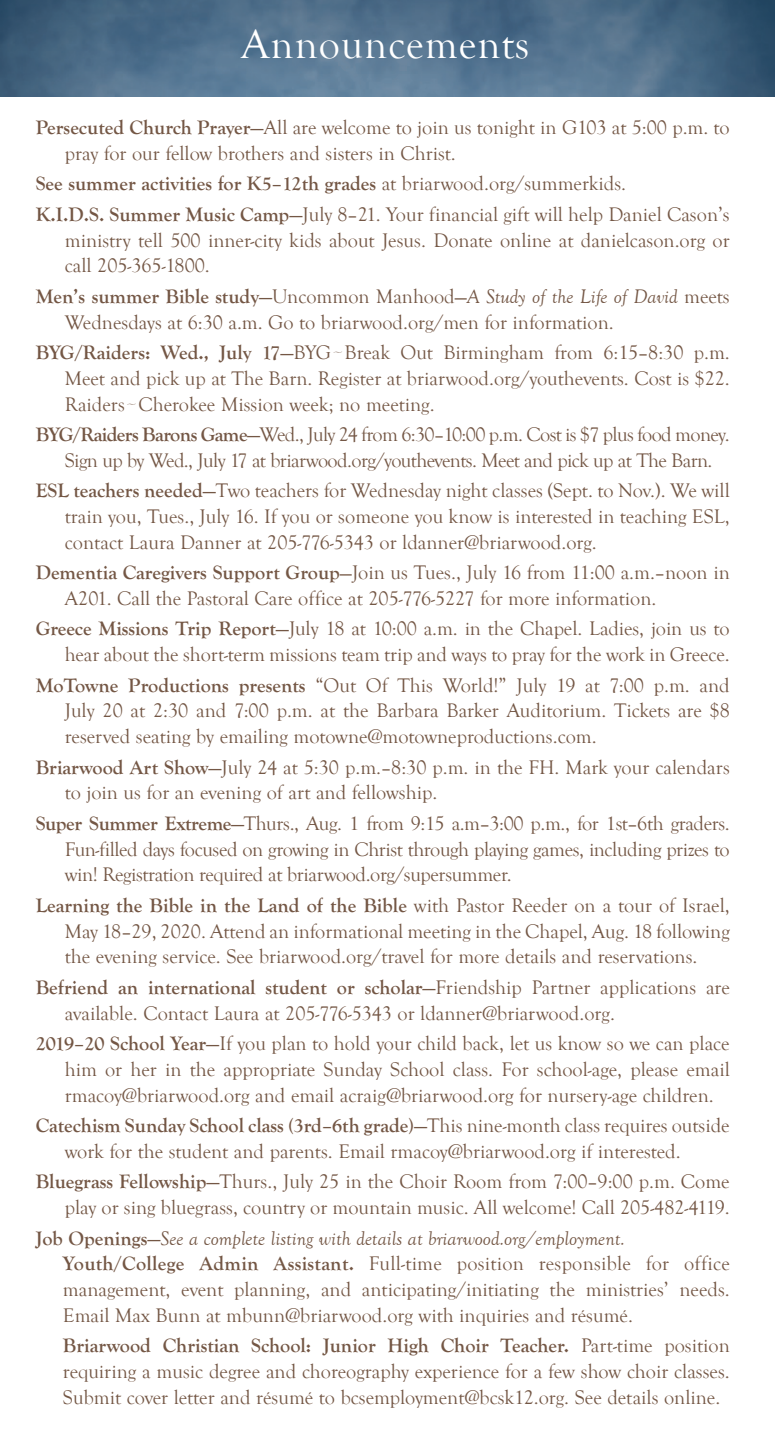
<style>
.page{position:relative;width:775px;height:1440px;background:#fff}
.page>*{position:absolute;margin:0;border:0;box-sizing:border-box;transform-origin:0 0}
.t1{font:42px "Goudy Old Style T";letter-spacing:.025em;color:#fff}
.t2{font:20.2px/25.8px "Goudy Old Style T";color:#745745}
.t3{font:20.2px/25.8px "Goudy Old Style T";letter-spacing:-.03em;color:#745745;text-align:center}
.s1{font-weight:700}
.s2{font-style:italic}
.s3{font-size:10.2px}
</style>
<div class="page">
<img style="left:0;top:0;width:775px;height:96px">
<p class="t1" style="left:242px;top:21px;width:289px">Announcements</p>
<p class="t2" style="left:65px;top:115px;width:666px;text-indent:-29px"><span class="s1">Persecuted Church Prayer—</span>All are welcome to join us tonight in G103 at 5:00 p.m. to pray for our fellow brothers and sisters in Christ.</p>
<p class="t2" style="left:36px;top:169px;width:695px;line-height:30.4px"><span class="s1">See summer activities for K5–12th grades</span> at briarwood.org/summerkids.<br><span class="s1">K.I.D.S. Summer Music Camp—</span>July 8–21. Your financial gift will help Daniel Cason’s</p>
<p class="t2" style="left:65px;top:227px;width:666px">ministry tell 500 inner-city kids about Jesus. Donate online at danielcason.org or call 205-365-1800.</p>
<p class="t2" style="left:65px;top:284px;width:666px;text-indent:-29px"><span class="s1">Men’s summer Bible study—</span>Uncommon Manhood—<span class="s2">A Study of the Life of David</span> meets<br>Wednesdays at 6:30 a.m. Go to briarwood.org/men for information.</p>
<p class="t2" style="left:65px;top:340px;width:666px;text-align:justify;text-indent:-29px"><span class="s1">BYG/Raiders: Wed., July 17—</span>BYG<span class="s3">~</span>Break Out Birmingham from 6:15–8:30 p.m.<br>Meet and pick up at The Barn. Register at briarwood.org/youthevents. Cost is $22.<br>Raiders<span class="s3">~</span>Cherokee Mission week; no meeting.</p>
<p class="t3" style="left:36px;top:422px;width:695px"><span class="s1">BYG/Raiders Barons Game—</span>Wed., July 24 from 6:30–10:00 p.m. Cost is $7 plus food money.<br>Sign up by Wed., July 17 at briarwood.org/youthevents. Meet and pick up at The Barn.</p>
<p class="t2" style="left:65px;top:478px;width:666px;text-align:justify;text-indent:-29px"><span class="s1">ESL teachers needed—</span>Two teachers for Wednesday night classes (Sept. to Nov.). We will train you, Tues., July 16. If you or someone you know is interested in teaching ESL, contact Laura Danner at 205-776-5343 or ldanner@briarwood.org.</p>
<p class="t2" style="left:65px;top:560px;width:666px;text-indent:-29px"><span class="s1">Dementia Caregivers Support Group</span>—Join us Tues., July 16 from 11:00 a.m.–noon in<br>A201. Call the Pastoral Care office at 205-776-5227 for more information.</p>
<p class="t2" style="left:36px;top:616px;width:695px;text-align:right"><span class="s1">Greece Missions Trip Report—</span>July 18 at 10:00 a.m. in the Chapel. Ladies, join us to hear about the short-term missions team trip and ways to pray for the work in Greece.</p>
<p class="t2" style="left:65px;top:673px;width:666px;text-align:justify;text-indent:-29px"><span class="s1">MoTowne Productions presents</span> “Out Of This World!” July 19 at 7:00 p.m. and July 20 at 2:30 and 7:00 p.m. at the Barbara Barker Auditorium. Tickets are $8 reserved seating by emailing motowne@motowneproductions.com.</p>
<p class="t2" style="left:65px;top:755px;width:666px;text-indent:-29px"><span class="s1">Briarwood Art Show—</span>July 24 at 5:30 p.m.–8:30 p.m. in the FH. Mark your calendars to join us for an evening of art and fellowship.</p>
<p class="t2" style="left:65px;top:811px;width:666px;text-align:justify;text-indent:-29px"><span class="s1">Super Summer Extreme—</span>Thurs., Aug. 1 from 9:15 a.m–3:00 p.m., for 1st–6th graders.<br>Fun-filled days focused on growing in Christ through playing games, including prizes to win! Registration required at briarwood.org/supersummer.</p>
<p class="t2" style="left:65px;top:893px;width:666px;text-align:justify;text-indent:-29px"><span class="s1">Learning the Bible in the Land of the Bible</span> with Pastor Reeder on a tour of Israel, May 18–29, 2020. Attend an informational meeting in the Chapel, Aug. 18 following the evening service. See briarwood.org/travel for more details and reservations.</p>
<p class="t2" style="left:65px;top:975px;width:666px;text-indent:-29px"><span class="s1">Befriend an international student or scholar—</span>Friendship Partner applications are available. Contact Laura at 205-776-5343 or ldanner@briarwood.org.</p>
<p class="t2" style="left:65px;top:1031px;width:666px;text-align:justify;text-indent:-29px"><span class="s1">2019–20 School Year—</span>If you plan to hold your child back, let us know so we can place him or her in the appropriate Sunday School class. For school-age, please email rmacoy@briarwood.org and email acraig@briarwood.org for nursery-age children.</p>
<p class="t2" style="left:65px;top:1113px;width:666px;text-indent:-29px"><span class="s1">Catechism Sunday School class (3rd–6th grade)—</span>This nine-month class requires outside work for the student and parents. Email rmacoy@briarwood.org if interested.</p>
<p class="t2" style="left:36px;top:1169px;width:695px;text-align:right"><span class="s1">Bluegrass Fellowship—</span>Thurs., July 25 in the Choir Room from 7:00–9:00 p.m. Come play or sing bluegrass, country or mountain music. All welcome! Call 205-482-4119.</p>
<p class="t2" style="left:63px;top:1226px;width:668px;text-indent:-27px"><span class="s1">Job Openings—</span><span class="s2">See a complete listing with details at briarwood.org/employment.<br></span><span class="s1">Youth/College Admin Assistant.</span> Full-time position responsible for office management, event planning, and anticipating/initiating the ministries’ needs.<br>Email Max Bunn at mbunn@briarwood.org with inquiries and résumé.</p>
<p class="t2" style="left:63px;top:1333px;width:668px;text-align:justify"><span class="s1">Briarwood Christian School: Junior High Choir Teacher.</span> Part-time position requiring a music degree and choreography experience for a few show choir classes.<br>Submit cover letter and résumé to bcsemployment@bcsk12.org. See details online.</p>
</div>
